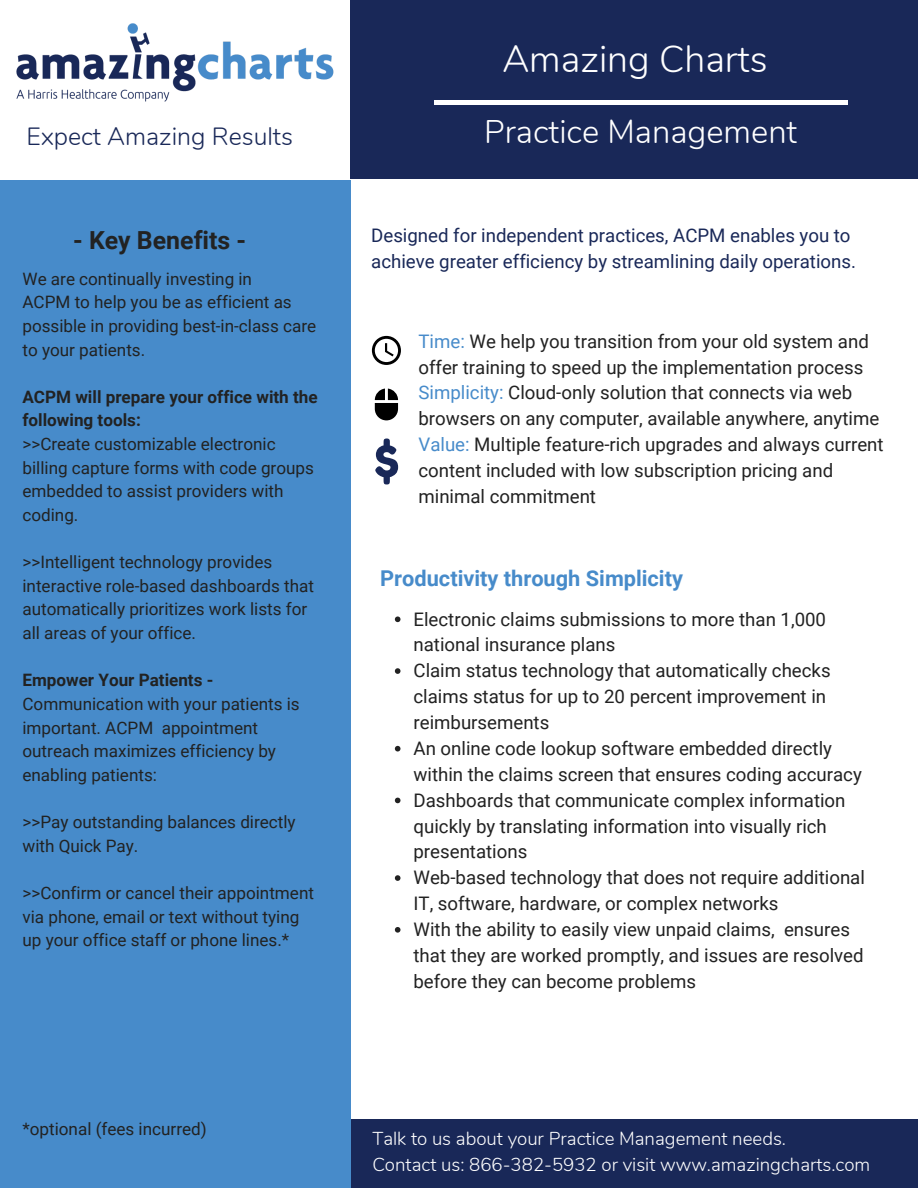
<style>
.page{position:relative;width:918px;height:1188px;background:#fff}
.page>*{position:absolute;margin:0;border:0;box-sizing:border-box;transform-origin:0 0}
.t1{font:300 37.35px "Nunito";color:#fff}
.t2{font:300 32.7px "Nunito";color:#fff}
.t3{font:300 24.9px "Nunito";color:#192858}
.t4{font:700 24.9px "Roboto";color:#222}
.t5{font:700 21.75px "Roboto";color:#478bca}
.t6{font:18.75px/25.8px "Roboto";color:#222}
.t7{font:18.75px/25.8px "Roboto";color:#192858}
.t8{font:300 18.75px/25.8px "Nunito";color:#fff}
.t9{font:17.1px/23.7px "Roboto";color:#222}
.t10{font:700 17.1px/23.7px "Roboto";color:#222}
.s1{color:#478bca}
</style>
<div class="page">
<div style="left:350px;top:0;width:568px;height:179px;background:#192858"></div>
<div style="left:349px;top:1119px;width:569px;height:69px;background:#192858"></div>
<div style="left:0;top:180px;width:351px;height:1008px;background:#478bca"></div>
<div style="left:434px;top:100px;width:413px;height:5px;background:#fff"></div>
<svg style="left:372px;top:336px;width:29px;height:29px"></svg>
<svg style="left:375px;top:389px;width:23px;height:31px"></svg>
<svg style="left:375px;top:438px;width:24px;height:47px"></svg>
<svg style="left:395px;top:616px;width:5px;height:6px"></svg>
<svg style="left:395px;top:668px;width:5px;height:6px"></svg>
<svg style="left:395px;top:746px;width:5px;height:6px"></svg>
<svg style="left:395px;top:798px;width:5px;height:5px"></svg>
<svg style="left:395px;top:875px;width:5px;height:6px"></svg>
<svg style="left:395px;top:927px;width:5px;height:6px"></svg>
<img style="left:16px;top:23px;width:318px;height:79px">
<h3 class="t3" style="left:27px;top:120px;width:268px">Expect Amazing Results</h3>
<h3 class="t4" style="left:73px;top:226px;width:174px">- Key Benefits -</h3>
<p class="t9" style="left:22px;top:267px;width:295px">We are continually investing in<br>ACPM to help you be as efficient as possible in providing best-in-class care to your patients.</p>
<p class="t10" style="left:22px;top:385px;width:297px">ACPM will prepare your office with the following tools:</p>
<p class="t9" style="left:22px;top:432px;width:293px">&gt;&gt;Create customizable electronic billing capture forms with code groups embedded to assist providers with coding.</p>
<p class="t9" style="left:22px;top:550px;width:293px">&gt;&gt;Intelligent technology provides interactive role-based dashboards that automatically prioritizes work lists for all areas of your office.</p>
<p class="t10" style="left:22px;top:669px;width:192px">Empower Your Patients -</p>
<p class="t9" style="left:22px;top:692px;width:279px">Communication with your patients is important. ACPM appointment outreach maximizes efficiency by enabling patients:</p>
<p class="t9" style="left:22px;top:810px;width:275px">&gt;&gt;Pay outstanding balances directly with Quick Pay.</p>
<p class="t9" style="left:22px;top:881px;width:293px">&gt;&gt;Confirm or cancel their appointment via phone, email or text without tying up your office staff or phone lines.*</p>
<p class="t9" style="left:22px;top:1117px;width:186px">*optional (fees incurred)</p>
<h1 class="t1" style="left:502px;top:34px;width:267px">Amazing Charts</h1>
<h2 class="t2" style="left:484px;top:110px;width:315px">Practice Management</h2>
<p class="t7" style="left:371px;top:223px;width:486px">Designed for independent practices, ACPM enables you to achieve greater efficiency by streamlining daily operations.</p>
<p class="t6" style="left:418px;top:328px;width:467px"><span class="s1">Time:</span> We help you transition from your old system and offer training to speed up the implementation process <span class="s1">Simplicity:</span> Cloud-only solution that connects via web browsers on any computer, available anywhere, anytime <span class="s1">Value:</span> Multiple feature-rich upgrades and always current content included with low subscription pricing and minimal commitment</p>
<p class="t5" style="left:380px;top:566px;width:304px">Productivity through Simplicity</p>
<p class="t6" style="left:414px;top:606px;width:453px">Electronic claims submissions to more than 1,000 national insurance plans<br>Claim status technology that automatically checks claims status for up to 20 percent improvement in reimbursements<br>An online code lookup software embedded directly within the claims screen that ensures coding accuracy Dashboards that communicate complex information quickly by translating information into visually rich presentations<br>Web-based technology that does not require additional IT, software, hardware, or complex networks<br>With the ability to easily view unpaid claims, ensures that they are worked promptly, and issues are resolved before they can become problems</p>
<p class="t8" style="left:372px;top:1126px;width:499px">Talk to us about your Practice Management needs.<br>Contact us: 866-382-5932 or visit www.amazingcharts.com</p>
</div>
